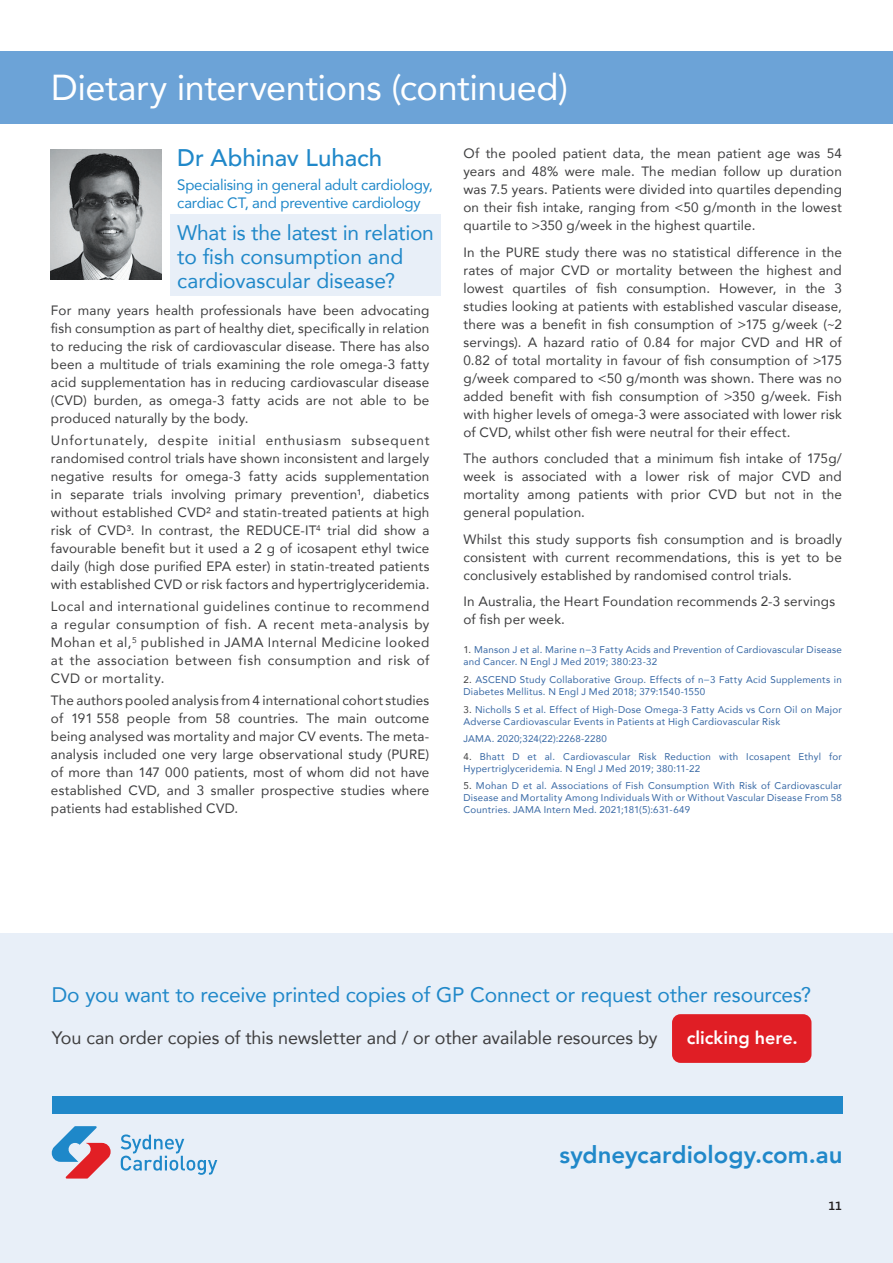
<style>
.page{position:relative;width:893px;height:1263px;background:#fff}
.page>*{position:absolute;margin:0;border:0;box-sizing:border-box;transform-origin:0 0}
.t1{font:36px "Avenir";letter-spacing:-.01em;color:#fff}
.t2{font:800 24px "Avenir";color:#2088c9}
.t3{font:500 24px "Avenir";color:#2088c9}
.t4{font:21px/24px "Avenir";letter-spacing:-.005em;color:#2088c9}
.t5{font:18px "Avenir";letter-spacing:-.005em;color:#3e3e3f}
.t6{font:800 18px "Avenir";color:#fff}
.t7{font:15px/18px "Avenir";letter-spacing:-.02em;color:#2088c9}
.t8{font:13.5px/18px "Avenir";letter-spacing:.015em;color:#3e3e3f;text-align:justify}
.t9{font:600 12px "Asap";color:#231f20}
.t10{font:9.75px/12px "Avenir";letter-spacing:.025em;color:#3667a4}
.s1{color:#3e3e3f}
</style>
<div class="page">
<div style="left:0;top:933px;width:893px;height:330px;background:#e8eff8"></div>
<div style="left:0;top:51px;width:893px;height:72px;background:#6ca3d7"></div>
<svg style="left:52px;top:1126px;width:59px;height:52px"></svg>
<svg style="left:121px;top:1134px;width:96px;height:41px"></svg>
<div style="left:52px;top:1096px;width:791px;height:17px;background:#2088c9"></div>
<div style="left:672px;top:1014px;width:139px;height:49px;background:#e01e25;border-radius:9px"></div>
<div style="left:170px;top:214px;width:270px;height:82px;background:#e8eff8"></div>
<img style="left:51px;top:150px;width:111px;height:129px">
<h1 class="t1" style="left:51px;top:58px;width:519px">Dietary interventions (continued)</h1>
<p class="t8" style="left:463px;top:144px;width:380px">Of the pooled patient data, the mean patient age was 54 years and 48% were male. The median follow up duration was 7.5 years. Patients were divided into quartiles depending on their fish intake, ranging from &lt;50 g/month in the lowest quartile to &gt;350 g/week in the highest quartile.</p>
<p class="t8" style="left:463px;top:243px;width:380px">In the PURE study there was no statistical difference in the rates of major CVD or mortality between the highest and lowest quartiles of fish consumption. However, in the 3 studies looking at patients with established vascular disease, there was a benefit in fish consumption of &gt;175 g/week (~2 servings). A hazard ratio of 0.84 for major CVD and HR of 0.82 of total mortality in favour of fish consumption of &gt;175 g/week compared to &lt;50 g/month was shown. There was no added benefit with fish consumption of &gt;350 g/week. Fish with higher levels of omega-3 were associated with lower risk of CVD, whilst other fish were neutral for their effect.</p>
<p class="t8" style="left:463px;top:449px;width:380px">The authors concluded that a minimum fish intake of 175g/ week is associated with a lower risk of major CVD and mortality among patients with prior CVD but not in the general population.</p>
<p class="t8" style="left:463px;top:530px;width:380px">Whilst this study supports fish consumption and is broadly consistent with current recommendations, this is yet to be conclusively established by randomised control trials.</p>
<p class="t8" style="left:463px;top:592px;width:373px">In Australia, the Heart Foundation recommends 2-3 servings of fish per week.</p>
<p class="t10" style="left:463px;top:644px;width:380px"><span class="s1">1.</span> Manson J et al. Marine n−3 Fatty Acids and Prevention of Cardiovascular Disease and Cancer. N Engl J Med 2019; 380:23-32</p>
<p class="t10" style="left:463px;top:673px;width:380px"><span class="s1">2.</span> ASCEND Study Collaborative Group. Effects of n−3 Fatty Acid Supplements in<br>Diabetes Mellitus. N Engl J Med 2018; 379:1540-1550</p>
<p class="t10" style="left:463px;top:703px;width:380px"><span class="s1">3.</span> Nicholls S et al. Effect of High-Dose Omega-3 Fatty Acids vs Corn Oil on Major<br>Adverse Cardiovascular Events in Patients at High Cardiovascular Risk</p>
<p class="t10" style="left:463px;top:732px;width:145px">JAMA. 2020;324(22):2268-2280</p>
<p class="t10" style="left:463px;top:750px;width:380px"><span class="s1">4.</span> Bhatt D et al. Cardiovascular Risk Reduction with Icosapent Ethyl for<br>Hypertriglyceridemia. N Engl J Med 2019; 380:11-22</p>
<p class="t10" style="left:463px;top:779px;width:380px;text-align:justify"><span class="s1">5.</span> Mohan D et al. Associations of Fish Consumption With Risk of Cardiovascular Disease and Mortality Among Individuals With or Without Vascular Disease From 58<br>Countries. JAMA Intern Med. 2021;181(5):631-649</p>
<h2 class="t3" style="left:177px;top:137px;width:207px">Dr Abhinav Luhach</h2>
<p class="t7" style="left:177px;top:175px;width:257px">Specialising in general adult cardiology, cardiac CT, and preventive cardiology</p>
<h3 class="t4" style="left:177px;top:220px;width:258px">What is the latest in relation to fish consumption and cardiovascular disease?</h3>
<p class="t8" style="left:51px;top:300px;width:380px">For many years health professionals have been advocating fish consumption as part of healthy diet, specifically in relation to reducing the risk of cardiovascular disease. There has also been a multitude of trials examining the role omega-3 fatty acid supplementation has in reducing cardiovascular disease (CVD) burden, as omega-3 fatty acids are not able to be produced naturally by the body.</p>
<p class="t8" style="left:51px;top:431px;width:380px">Unfortunately, despite initial enthusiasm subsequent randomised control trials have shown inconsistent and largely negative results for omega-3 fatty acids supplementation in separate trials involving primary prevention¹, diabetics without established CVD² and statin-treated patients at high risk of CVD³. In contrast, the REDUCE-IT<sup>4</sup> trial did show a favourable benefit but it used a 2 g of icosapent ethyl twice daily (high dose purified EPA ester) in statin-treated patients with established CVD or risk factors and hypertriglyceridemia.</p>
<p class="t8" style="left:51px;top:597px;width:380px">Local and international guidelines continue to recommend a regular consumption of fish. A recent meta-analysis by Mohan et al,<sup>5</sup> published in JAMA Internal Medicine looked at the association between fish consumption and risk of CVD or mortality.</p>
<p class="t8" style="left:51px;top:691px;width:380px">The authors pooled analysis from 4 international cohort studies of 191 558 people from 58 countries. The main outcome being analysed was mortality and major CV events. The meta&shy;analysis included one very large observational study (PURE) of more than 147 000 patients, most of whom did not have established CVD, and 3 smaller prospective studies where patients had established CVD.</p>
<h3 class="t4" style="left:52px;top:982px;width:761px">Do you want to receive printed copies of GP Connect or request other resources?</h3>
<h3 class="t5" style="left:52px;top:1023px;width:607px">You can order copies of this newsletter and / or other available resources by</h3>
<h3 class="t6" style="left:687px;top:1023px;width:112px">clicking here.</h3>
<h2 class="t2" style="left:559px;top:1136px;width:285px">sydneycardiology.com.au</h2>
<p class="t9" style="left:829px;top:1197px;width:15px">11</p>
</div>
